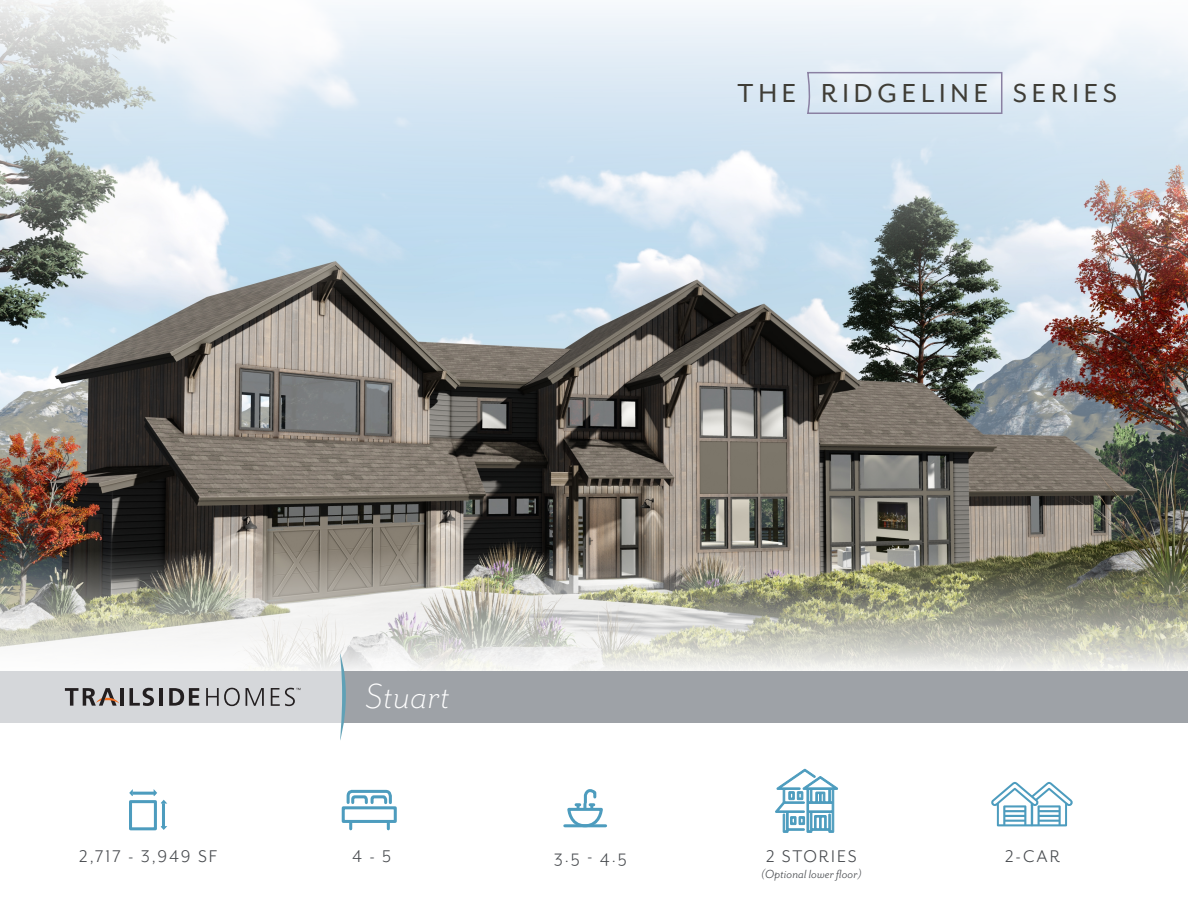
<style>
.page{position:relative;width:1188px;height:918px;background:#fff}
.page>*{position:absolute;margin:0;border:0;box-sizing:border-box;transform-origin:0 0}
.t1{font:italic 300 40.05px "Mr Eaves San OT";letter-spacing:.02em;color:#fff}
.t2{font:30px "Mr Eaves San OT";letter-spacing:.16em;color:#3f3d36}
.t3{font:19.5px "Mr Eaves San OT";letter-spacing:.1em;color:#474a4e}
.t4{font:italic 13.5px "Mr Eaves San OT";letter-spacing:.01em;color:#474a4e}
</style>
<div class="page">
<img style="left:0;top:0;width:1188px;height:551px">
<div style="left:342px;top:806px;width:55px;height:17px;border:3px solid #4d9cbe"></div>
<svg style="left:349px;top:823px;width:3px;height:6px"></svg>
<svg style="left:387px;top:823px;width:3px;height:6px"></svg>
<svg style="left:346px;top:789px;width:46px;height:15px"></svg>
<div style="left:129px;top:800px;width:28px;height:30px;border:3px solid #4d9cbe"></div>
<hr style="left:133px;top:792px;width:22px;height:3px;background:#4d9cbe">
<svg style="left:129px;top:789px;width:4px;height:7px"></svg>
<hr style="left:162px;top:803px;width:3px;height:25px;background:#4d9cbe">
<svg style="left:154px;top:789px;width:13px;height:15px"></svg>
<svg style="left:161px;top:826px;width:6px;height:4px"></svg>
<hr style="left:565px;top:824px;width:41px;height:3px;background:#4d9cbe">
<svg style="left:566px;top:789px;width:38px;height:39px"></svg>
<svg style="left:775px;top:768px;width:63px;height:65px"></svg>
<svg style="left:991px;top:781px;width:82px;height:45px"></svg>
<svg style="left:806px;top:71px;width:197px;height:44px;background:#d6e1ed"></svg>
<img style="left:0;top:551px;width:1188px;height:120px">
<div style="left:0;top:671px;width:343px;height:52px;background:#d5d7da"></div>
<div style="left:343px;top:671px;width:845px;height:52px;background:#9ea2a7"></div>
<svg style="left:206px;top:688px;width:34px;height:18px"></svg>
<svg style="left:246px;top:688px;width:18px;height:18px"></svg>
<svg style="left:271px;top:688px;width:30px;height:18px"></svg>
<hr style="left:121px;top:688px;width:3px;height:18px;background:#231f20">
<svg style="left:130px;top:688px;width:24px;height:18px"></svg>
<hr style="left:159px;top:688px;width:4px;height:18px;background:#231f20">
<svg style="left:169px;top:688px;width:30px;height:18px"></svg>
<svg style="left:65px;top:688px;width:54px;height:18px"></svg>
<svg style="left:340px;top:653px;width:6px;height:87px"></svg>
<p class="t1" style="left:366px;top:675px;width:85px">Stuart</p>
<p class="t2" style="left:738px;top:76px;width:381px">THE RIDGELINE SERIES</p>
<p class="t3" style="left:79px;top:845px;width:140px">2,717 - 3,949 SF</p>
<p class="t3" style="left:352px;top:845px;width:40px">4 - 5</p>
<p class="t3" style="left:554px;top:845px;width:74px">3.5 - 4.5</p>
<p class="t3" style="left:766px;top:845px;width:92px">2 STORIES</p>
<p class="t3" style="left:1005px;top:845px;width:56px">2-CAR</p>
<p class="t4" style="left:761px;top:867px;width:102px">(Optional lower floor)</p>
</div>
